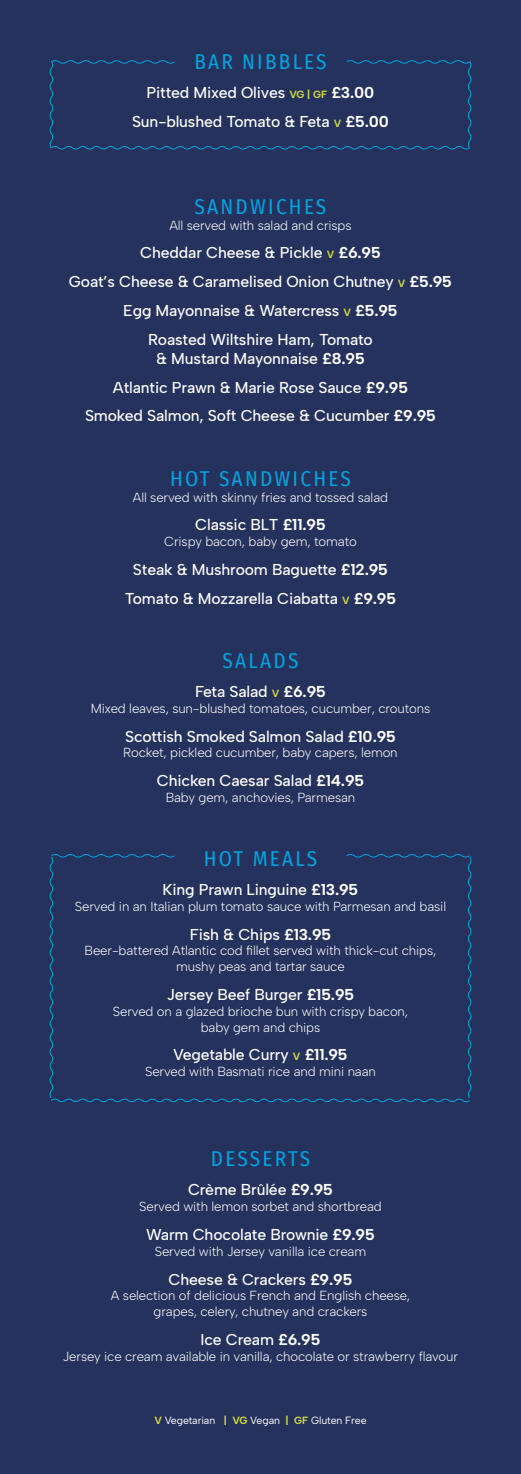
<style>
.page{position:relative;width:521px;height:1474px;background:#fff}
.page>*{position:absolute;margin:0;border:0;box-sizing:border-box;transform-origin:0 0}
.t1{font:21px "Fira Sans Condensed";letter-spacing:.11em;color:#00a4e1}
.t2{font:500 15.75px/28.9px "Albert Sans";letter-spacing:-.01em;color:#fff;text-align:center}
.t3{font:300 13.12px/15.8px "Albert Sans";letter-spacing:-.01em;color:#fff;text-align:center}
.t4{font:10.5px "Albert Sans";letter-spacing:-.01em;color:#fff}
.s1{font-weight:700;font-size:10.5px;color:#d3da3d}
.s2{font-weight:700}
.s3{font-weight:700;color:#d3da3d}
</style>
<div class="page">
<div style="left:0;top:0;width:521px;height:1473px;background:#25325d"></div>
<svg style="left:49px;top:60px;width:423px;height:90px"></svg>
<svg style="left:49px;top:854px;width:423px;height:249px"></svg>
<h1 class="t1" style="left:194px;top:46px;width:134px">BAR NIBBLES</h1>
<p class="t2" style="left:132px;top:78px;width:258px">Pitted Mixed Olives <span class="s1">VG | GF</span> <span class="s2">£3.00<br></span>Sun-blushed Tomato &amp; Feta <span class="s1">V</span> <span class="s2">£5.00</span></p>
<h1 class="t1" style="left:195px;top:191px;width:133px">SANDWICHES</h1>
<p class="t3" style="left:169px;top:217px;width:184px">All served with salad and crisps</p>
<p class="t2" style="left:69px;top:238px;width:384px">Cheddar Cheese &amp; Pickle <span class="s1">V</span> <span class="s2">£6.95<br></span>Goat’s Cheese &amp; Caramelised Onion Chutney <span class="s1">V</span> <span class="s2">£5.95<br></span>Egg Mayonnaise &amp; Watercress <span class="s1">V</span> <span class="s2">£5.95<br></span>Roasted Wiltshire Ham, Tomato</p>
<p class="t2" style="left:85px;top:344px;width:352px">&amp; Mustard Mayonnaise <span class="s2">£8.95<br></span>Atlantic Prawn &amp; Marie Rose Sauce <span class="s2">£9.95<br></span>Smoked Salmon, Soft Cheese &amp; Cucumber <span class="s2">£9.95</span></p>
<h1 class="t1" style="left:170px;top:462px;width:182px">HOT SANDWICHES</h1>
<p class="t3" style="left:133px;top:489px;width:257px">All served with skinny fries and tossed salad</p>
<p class="t2" style="left:195px;top:510px;width:132px">Classic BLT <span class="s2">£11.95</span></p>
<p class="t3" style="left:164px;top:533px;width:194px">Crispy bacon, baby gem, tomato</p>
<p class="t2" style="left:125px;top:555px;width:273px">Steak &amp; Mushroom Baguette <span class="s2">£12.95<br></span>Tomato &amp; Mozzarella Ciabatta <span class="s1">V</span> <span class="s2">£9.95</span></p>
<h1 class="t1" style="left:222px;top:645px;width:77px">SALADS</h1>
<p class="t2" style="left:195px;top:677px;width:132px">Feta Salad <span class="s1">V</span> <span class="s2">£6.95</span></p>
<p class="t3" style="left:91px;top:700px;width:341px">Mixed leaves, sun-blushed tomatoes, cucumber, croutons</p>
<p class="t2" style="left:125px;top:721px;width:272px">Scottish Smoked Salmon Salad <span class="s2">£10.95</span></p>
<p class="t3" style="left:123px;top:745px;width:276px">Rocket, pickled cucumber, baby capers, lemon</p>
<p class="t2" style="left:157px;top:766px;width:209px">Chicken Caesar Salad <span class="s2">£14.95</span></p>
<p class="t3" style="left:166px;top:789px;width:191px">Baby gem, anchovies, Parmesan</p>
<h1 class="t1" style="left:204px;top:843px;width:115px">HOT MEALS</h1>
<p class="t2" style="left:163px;top:875px;width:197px">King Prawn Linguine <span class="s2">£13.95</span></p>
<p class="t3" style="left:75px;top:898px;width:373px">Served in an Italian plum tomato sauce with Parmesan and basil</p>
<p class="t2" style="left:190px;top:919px;width:143px">Fish &amp; Chips <span class="s2">£13.95</span></p>
<p class="t3" style="left:85px;top:943px;width:353px">Beer-battered Atlantic cod fillet served with thick-cut chips, mushy peas and tartar sauce</p>
<p class="t2" style="left:167px;top:980px;width:189px">Jersey Beef Burger <span class="s2">£15.95</span></p>
<p class="t3" style="left:113px;top:1003px;width:297px">Served on a glazed brioche bun with crispy bacon, baby gem and chips</p>
<p class="t2" style="left:173px;top:1040px;width:176px">Vegetable Curry <span class="s1">V</span> <span class="s2">£11.95</span></p>
<p class="t3" style="left:145px;top:1063px;width:232px">Served with Basmati rice and mini naan</p>
<h1 class="t1" style="left:211px;top:1143px;width:101px">DESSERTS</h1>
<p class="t2" style="left:188px;top:1175px;width:146px">Crème Brûlée <span class="s2">£9.95</span></p>
<p class="t3" style="left:139px;top:1198px;width:244px">Served with lemon sorbet and shortbread</p>
<p class="t2" style="left:146px;top:1219px;width:230px">Warm Chocolate Brownie <span class="s2">£9.95</span></p>
<p class="t3" style="left:155px;top:1243px;width:213px">Served with Jersey vanilla ice cream</p>
<p class="t2" style="left:169px;top:1264px;width:185px">Cheese &amp; Crackers <span class="s2">£9.95</span></p>
<p class="t3" style="left:111px;top:1287px;width:300px">A selection of delicious French and English cheese, grapes, celery, chutney and crackers</p>
<p class="t2" style="left:200px;top:1324px;width:121px">Ice Cream <span class="s2">£6.95</span></p>
<p class="t3" style="left:63px;top:1348px;width:397px">Jersey ice cream available in vanilla, chocolate or strawberry flavour</p>
<p class="t4" style="left:154px;top:1414px;width:214px"><span class="s3">V</span> Vegetarian <span class="s3">| VG</span> Vegan <span class="s3">| GF</span> Gluten Free</p>
</div>
